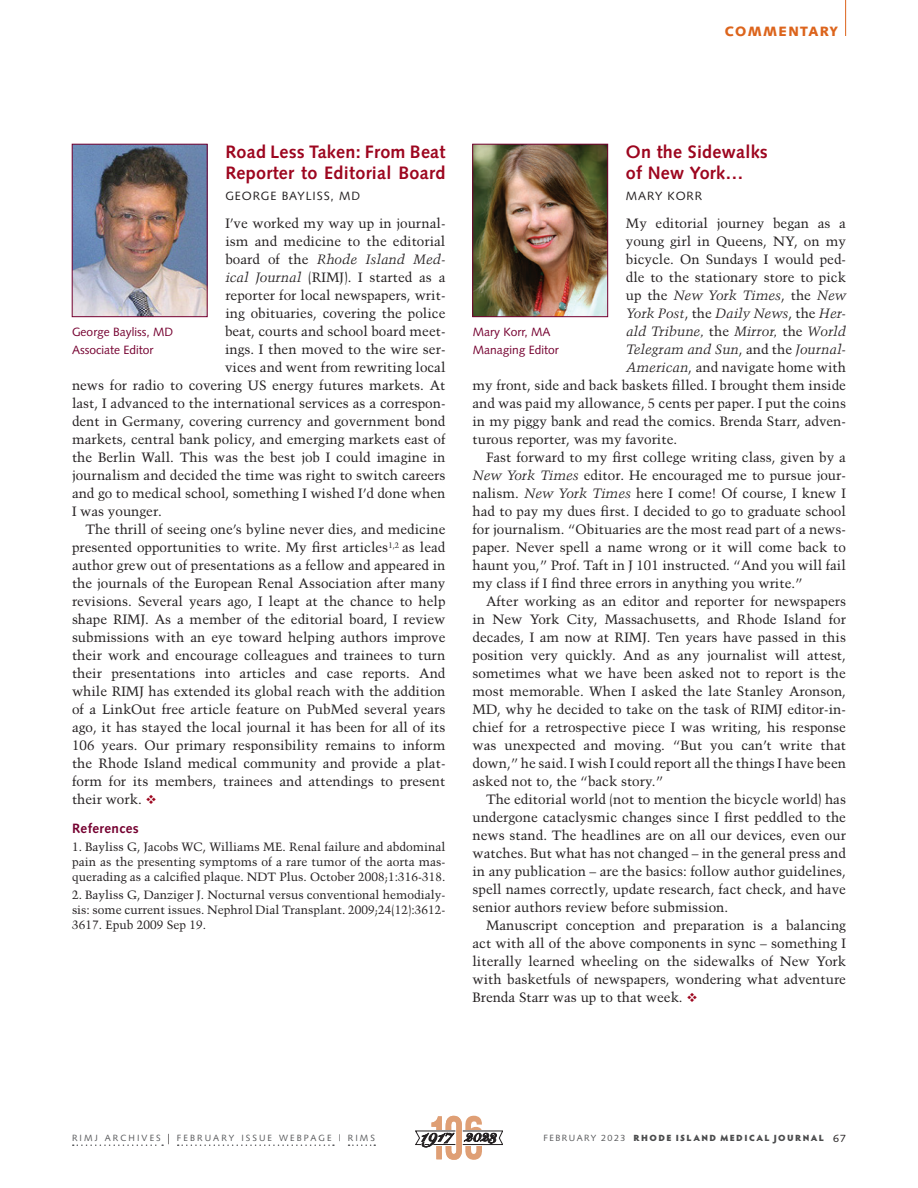
<style>
.page{position:relative;width:918px;height:1188px;background:#fff}
.page>*{position:absolute;margin:0;border:0;box-sizing:border-box;transform-origin:0 0}
.People_Headline-red{font:700 18px/21px "Syntax";letter-spacing:.015em;color:#9d061f}
.clinical_text__9_12{font:13.5px/18px "Trump Mediaeval";color:#231f20;text-align:justify}
.clinical_text_1st_pa{font:13.5px "Trump Mediaeval";color:#231f20}
.clinical_text_1st_pa-2{font:italic 13.5px "Trump Mediaeval";color:#231f20}
.clinical_Fine_print{font:700 13.5px "Syntax";letter-spacing:.025em;color:#750130}
.dept_orange{font:900 13.5px "Syntax";letter-spacing:.1em;color:#dc641c}
.clinical_Fine_print-2{font:12px/15px "Trump Mediaeval";color:#231f20;text-align:justify}
.column_Caption{font:12px/18px "Syntax";color:#750130}
.byline_author{font:12px "Syntax";letter-spacing:.075em;color:#231f20}
.t1{font:900 9px "Hypatia Sans Pro";letter-spacing:.16em;color:#4b4c4d}
.t2{font:9px "Syntax";letter-spacing:.23em;color:#57585a}
.s1{font-style:normal}
.s2{font-style:italic}
.s3{color:#9d061f}
.s4{font-size:13.5px;color:#231f20}
.s5{font-family:"Syntax";font-weight:400;color:#57585a}
.s6{font-family:"Syntax";font-weight:400;font-size:10.5px;color:#231f20}
</style>
<div class="page">
<svg style="left:415px;top:1116px;width:88px;height:44px"></svg>
<img style="left:474px;top:146px;width:132px;height:169px">
<div style="left:472px;top:144px;width:136px;height:173px;border:1px solid #750130"></div>
<img style="left:74px;top:146px;width:131px;height:169px">
<div style="left:72px;top:144px;width:135px;height:173px;border:1px solid #750130"></div>
<hr style="left:845px;top:0;width:1px;height:36px;background:#dc641c">
<svg style="left:73px;top:1144px;width:90px;height:2px"></svg>
<svg style="left:178px;top:1144px;width:156px;height:2px"></svg>
<svg style="left:349px;top:1144px;width:26px;height:2px"></svg>
<p class="dept_orange" style="left:725px;top:23px;width:114px">COMMENTARY</p>
<p class="People_Headline-red" style="left:225px;top:141px;width:222px">Road Less Taken: From Beat<br>Reporter to Editorial Board</p>
<p class="byline_author" style="left:225px;top:188px;width:136px">GEORGE BAYLISS, MD</p>
<p class="clinical_text_1st_pa" style="left:225px;top:215px;width:222px">I’ve worked my way up in journal-</p>
<p class="clinical_text_1st_pa" style="left:225px;top:233px;width:222px">ism and medicine to the editorial</p>
<p class="clinical_text_1st_pa-2" style="left:225px;top:251px;width:222px"><span class="s1">board of the</span> Rhode Island Med-</p>
<p class="clinical_text_1st_pa" style="left:225px;top:269px;width:222px"><span class="s2">ical Journal</span> (RIMJ). I started as a</p>
<p class="clinical_text_1st_pa" style="left:225px;top:287px;width:222px">reporter for local newspapers, writ-</p>
<p class="clinical_text_1st_pa" style="left:225px;top:305px;width:222px">ing obituaries, covering the police</p>
<p class="clinical_text_1st_pa" style="left:225px;top:323px;width:222px">beat, courts and school board meet-</p>
<p class="clinical_text_1st_pa" style="left:225px;top:341px;width:222px">ings. I then moved to the wire ser-</p>
<p class="clinical_text_1st_pa" style="left:225px;top:359px;width:222px">vices and went from rewriting local</p>
<p class="clinical_text_1st_pa" style="left:72px;top:377px;width:375px">news for radio to covering US energy futures markets. At</p>
<p class="clinical_text_1st_pa" style="left:72px;top:395px;width:375px">last, I advanced to the international services as a correspon-</p>
<p class="clinical_text_1st_pa" style="left:72px;top:413px;width:375px">dent in Germany, covering currency and government bond</p>
<p class="clinical_text_1st_pa" style="left:72px;top:431px;width:375px">markets, central bank policy, and emerging markets east of</p>
<p class="clinical_text_1st_pa" style="left:72px;top:449px;width:375px">the Berlin Wall. This was the best job I could imagine in</p>
<p class="clinical_text_1st_pa" style="left:72px;top:467px;width:375px">journalism and decided the time was right to switch careers</p>
<p class="clinical_text_1st_pa" style="left:72px;top:485px;width:375px">and go to medical school, something I wished I’d done when</p>
<p class="clinical_text_1st_pa" style="left:72px;top:503px;width:91px">I was younger.</p>
<p class="clinical_text__9_12" style="left:72px;top:520px;width:375px;text-indent:14px">The thrill of seeing one’s byline never dies, and medicine presented opportunities to write. My first articles<sup>1,2</sup> as lead author grew out of presentations as a fellow and appeared in the journals of the European Renal Association after many revisions. Several years ago, I leapt at the chance to help shape RIMJ. As a member of the editorial board, I review submissions with an eye toward helping authors improve their work and encourage colleagues and trainees to turn their presentations into articles and case reports. And while RIMJ has extended its global reach with the addition of a LinkOut free article feature on PubMed several years ago, it has stayed the local journal it has been for all of its 106 years. Our primary responsibility remains to inform the Rhode Island medical community and provide a plat&shy;form for its members, trainees and attendings to present their work. <span class="s3">❖</span></p>
<p class="clinical_Fine_print" style="left:72px;top:820px;width:68px">References</p>
<p class="clinical_Fine_print-2" style="left:72px;top:839px;width:375px">1. Bayliss G, Jacobs WC, Williams ME. Renal failure and abdominal pain as the presenting symptoms of a rare tumor of the aorta mas&shy;querading as a calcified plaque. NDT Plus. October 2008;1:316-318.</p>
<p class="clinical_Fine_print-2" style="left:72px;top:887px;width:375px">2. Bayliss G, Danziger J. Nocturnal versus conventional hemodialy&shy;sis: some current issues. Nephrol Dial Transplant. 2009;24(12):3612- 3617. Epub 2009 Sep 19.</p>
<p class="column_Caption" style="left:72px;top:323px;width:103px">George Bayliss, MD<br>Associate Editor</p>
<p class="People_Headline-red" style="left:626px;top:141px;width:144px">On the Sidewalks of New York…</p>
<p class="byline_author" style="left:626px;top:188px;width:78px">MARY KORR</p>
<p class="clinical_text_1st_pa" style="left:626px;top:215px;width:222px">My editorial journey began as a</p>
<p class="clinical_text_1st_pa" style="left:626px;top:233px;width:222px">young girl in Queens, NY, on my</p>
<p class="clinical_text_1st_pa" style="left:626px;top:251px;width:222px">bicycle. On Sundays I would ped-</p>
<p class="clinical_text_1st_pa" style="left:626px;top:269px;width:222px">dle to the stationary store to pick</p>
<p class="clinical_text_1st_pa-2" style="left:626px;top:287px;width:222px"><span class="s1">up the</span> New York Times<span class="s1">, the</span> New</p>
<p class="clinical_text_1st_pa-2" style="left:626px;top:305px;width:221px">York Post<span class="s1">, the</span> Daily News<span class="s1">, the</span> Her-</p>
<p class="clinical_text_1st_pa-2" style="left:626px;top:323px;width:221px">ald Tribune, <span class="s1">the</span> Mirror, <span class="s1">the</span> World</p>
<p class="clinical_text_1st_pa-2" style="left:626px;top:341px;width:221px">Telegram and Sun<span class="s1">, and the</span> Journal-</p>
<p class="clinical_text_1st_pa" style="left:626px;top:359px;width:221px"><span class="s2">American</span>, and navigate home with</p>
<p class="clinical_text_1st_pa" style="left:473px;top:377px;width:375px">my front, side and back baskets filled. I brought them inside</p>
<p class="clinical_text_1st_pa" style="left:473px;top:395px;width:375px">and was paid my allowance, 5 cents per paper. I put the coins</p>
<p class="clinical_text_1st_pa" style="left:473px;top:413px;width:375px">in my piggy bank and read the comics. Brenda Starr, adven-</p>
<p class="clinical_text_1st_pa" style="left:473px;top:431px;width:206px">turous reporter, was my favorite.</p>
<p class="clinical_text__9_12" style="left:473px;top:448px;width:375px;text-indent:14px">Fast forward to my first college writing class, given by a <span class="s2">New York Times</span> editor. He encouraged me to pursue jour&shy;nalism. <span class="s2">New York Times</span> here I come! Of course, I knew I had to pay my dues first. I decided to go to graduate school for journalism. “Obituaries are the most read part of a news&shy;paper. Never spell a name wrong or it will come back to haunt you,” Prof. Taft in J 101 instructed. “And you will fail my class if I find three errors in anything you write.”</p>
<p class="clinical_text__9_12" style="left:473px;top:592px;width:375px;text-indent:14px">After working as an editor and reporter for newspapers in New York City, Massachusetts, and Rhode Island for decades, I am now at RIMJ. Ten years have passed in this position very quickly. And as any journalist will attest, sometimes what we have been asked not to report is the most memorable. When I asked the late Stanley Aronson, MD, why he decided to take on the task of RIMJ editor-in&shy;chief for a retrospective piece I was writing, his response was unexpected and moving. “But you can’t write that down,” he said. I wish I could report all the things I have been asked not to, the “back story.”</p>
<p class="clinical_text__9_12" style="left:473px;top:790px;width:375px;text-indent:14px">The editorial world (not to mention the bicycle world) has undergone cataclysmic changes since I first peddled to the news stand. The headlines are on all our devices, even our watches. But what has not changed – in the general press and in any publication – are the basics: follow author guidelines, spell names correctly, update research, fact check, and have senior authors review before submission.</p>
<p class="clinical_text__9_12" style="left:473px;top:916px;width:375px;text-indent:14px">Manuscript conception and preparation is a balancing act with all of the above components in sync – something I literally learned wheeling on the sidewalks of New York with basketfuls of newspapers, wondering what adventure Brenda Starr was up to that week. <span class="s3">❖</span></p>
<p class="column_Caption" style="left:473px;top:323px;width:88px">Mary Korr, MA<br>Managing Editor</p>
<p class="t2" style="left:72px;top:1132px;width:305px">RIMJ ARCHIVES <span class="s4">|</span> FEBRUARY ISSUE WEBPAGE | RIMS</p>
<p class="t1" style="left:544px;top:1131px;width:304px"><span class="s5">FEBRUARY 2023</span> RHODE ISLAND MEDICAL JOURNAL <span class="s6">67</span></p>
</div>
